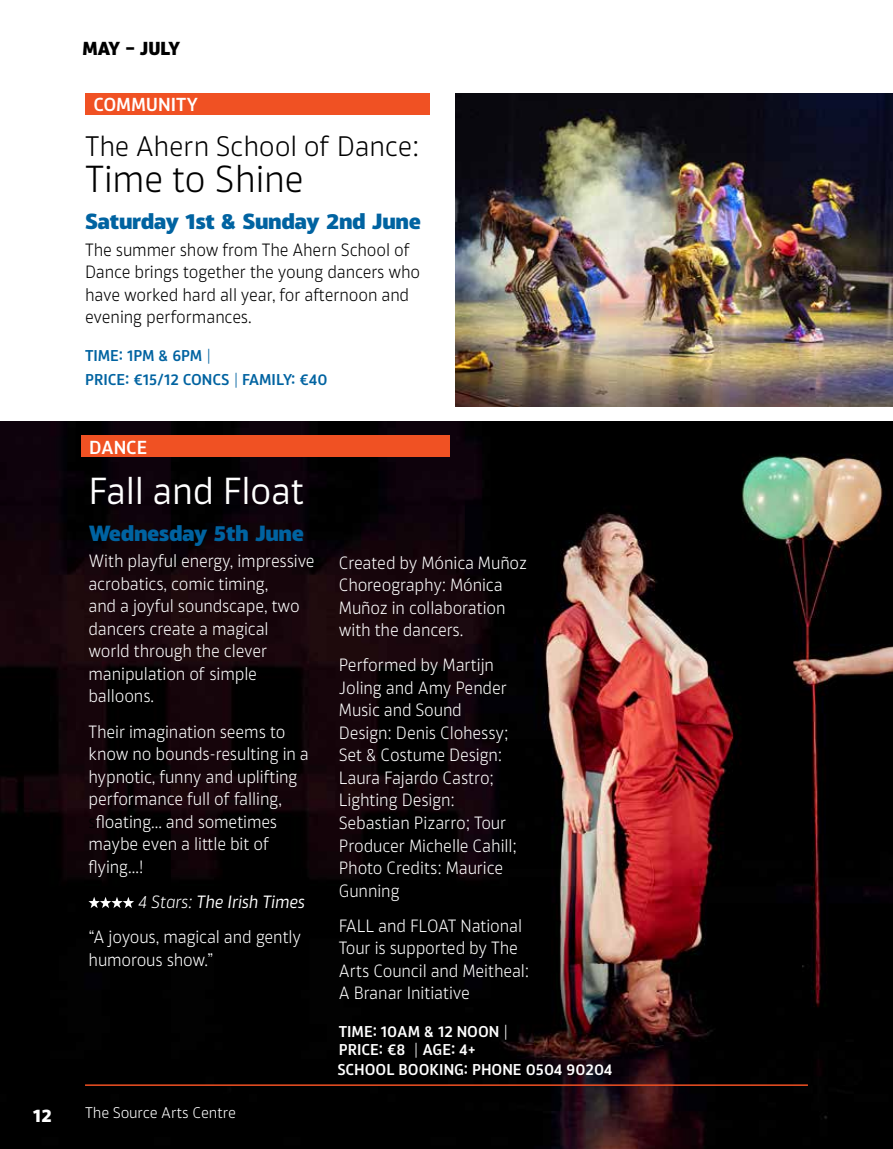
<style>
.page{position:relative;width:893px;height:1149px;background:#fff}
.page>*{position:absolute;margin:0;border:0;box-sizing:border-box;transform-origin:0 0}
.t1{font:36px "Akwe Pro";letter-spacing:-.01em;color:#fff}
.t2{font:300 36px "Akwe Pro";letter-spacing:-.01em;color:#000}
.t3{font:300 27px "Akwe Pro";letter-spacing:-.01em;color:#000}
.t4{font:800 21px "Akwe Pro";letter-spacing:-.02em;color:#0063a1;scale:1.1 1}
.t5{font:700 21px "Akwe Pro";color:#fff}
.t6{font:600 18px "Akwe Pro";letter-spacing:-.005em;color:#fff}
.t7{font:800 18px "Akwe Pro";letter-spacing:-.01em;color:#000}
.t8{font:300 16.95px/22.5px "Akwe Pro";letter-spacing:-.01em;color:#fff;scale:.96 1}
.t9{font:300 16.95px/22.5px "Akwe Pro";letter-spacing:-.01em;color:#000;scale:.96 1}
.t10{font:600 15px/18px "Akwe Pro";color:#fff}
.t11{font:600 15px/24.3px "Akwe Pro";letter-spacing:-.005em;color:#0063a1}
.t12{font:300 14.7px "Akwe Pro";letter-spacing:-.01em;color:#fff}
.s1{font-weight:300}
.s2{color:#000}
.s3{font-style:italic}
.s4{font-weight:400;font-style:italic}
</style>
<div class="page">
<img style="left:0;top:421px;width:893px;height:727px">
<hr style="left:85px;top:1084px;width:723px;height:1px;background:#f05123">
<div style="left:81px;top:435px;width:368px;height:21px;background:#f05123"></div>
<div style="left:85px;top:94px;width:344px;height:21px;background:#f05123"></div>
<svg style="left:88px;top:896px;width:46px;height:11px"></svg>
<img style="left:455px;top:94px;width:438px;height:312px">
<p class="t5" style="left:33px;top:1097px;width:21px">12</p>
<p class="t7" style="left:82px;top:33px;width:99px">MAY – JULY</p>
<p class="t6" style="left:94px;top:90px;width:106px">COMMUNITY</p>
<h2 class="t3" style="left:85px;top:127px;width:336px">The Ahern School of Dance:</h2>
<h1 class="t2" style="left:85px;top:153px;width:220px">Time to Shine</h1>
<p class="t4" style="left:85px;top:204px;width:307px">Saturday 1st &amp; Sunday 2nd June</p>
<p class="t9" style="left:85px;top:237px;width:351px">The summer show from The Ahern School of Dance brings together the young dancers who have worked hard all year, for afternoon and evening performances.</p>
<p class="t11" style="left:85px;top:341px;width:244px">TIME: 1PM &amp; 6PM <span class="s1">|<br></span>PRICE: €15/12 CONCS <span class="s1">|</span> FAMILY: €40</p>
<p class="t6" style="left:89px;top:433px;width:59px">DANCE</p>
<h1 class="t1" style="left:88px;top:463px;width:217px">Fall and Float</h1>
<p class="t4" style="left:88px;top:515px;width:197px">Wednesday 5th June</p>
<p class="t8" style="left:88px;top:548px;width:237px">With playful energy, impressive acrobatics, comic timing,<br>and a joyful soundscape, two dancers create a magical<br>world through the clever manipulation of simple balloons.</p>
<p class="t8" style="left:88px;top:719px;width:231px">Their imagination seems to know no bounds-resulting in a hypnotic, funny and uplifting performance full of falling, <span class="s2">s</span>floating... and sometimes maybe even a little bit of flying...!</p>
<p class="t8" style="left:88px;top:883px;width:227px;line-height:35.2px;text-align:right"><span class="s3">4 Stars:</span> <span class="s4">The Irish Times<br></span>“A joyous, magical and gently</p>
<p class="t8" style="left:88px;top:947px;width:132px">humorous show.”</p>
<p class="t12" style="left:85px;top:1101px;width:152px">The Source Arts Centre</p>
<p class="t8" style="left:339px;top:550px;width:198px">Created by Mónica Muñoz<br>Choreography: Mónica<br>Muñoz in collaboration with the dancers.</p>
<p class="t8" style="left:339px;top:652px;width:187px">Performed by Martijn<br>Joling and Amy Pender<br>Music and Sound<br>Design: Denis Clohessy;<br>Set &amp; Costume Design:<br>Laura Fajardo Castro;<br>Lighting Design:<br>Sebastian Pizarro; Tour<br>Producer Michelle Cahill;<br>Photo Credits: Maurice<br>Gunning</p>
<p class="t8" style="left:339px;top:913px;width:200px">FALL and FLOAT National<br>Tour is supported by The<br>Arts Council and Meitheal:<br>A Branar Initiative</p>
<p class="t10" style="left:339px;top:1020px;width:171px">TIME: 10AM &amp; 12 NOON <span class="s1">|<br></span>PRICE: €8 <span class="s1">|</span> AGE: 4+</p>
<p class="t10" style="left:337px;top:1059px;width:277px">SCHOOL BOOKING: PHONE 0504 90204</p>
</div>
